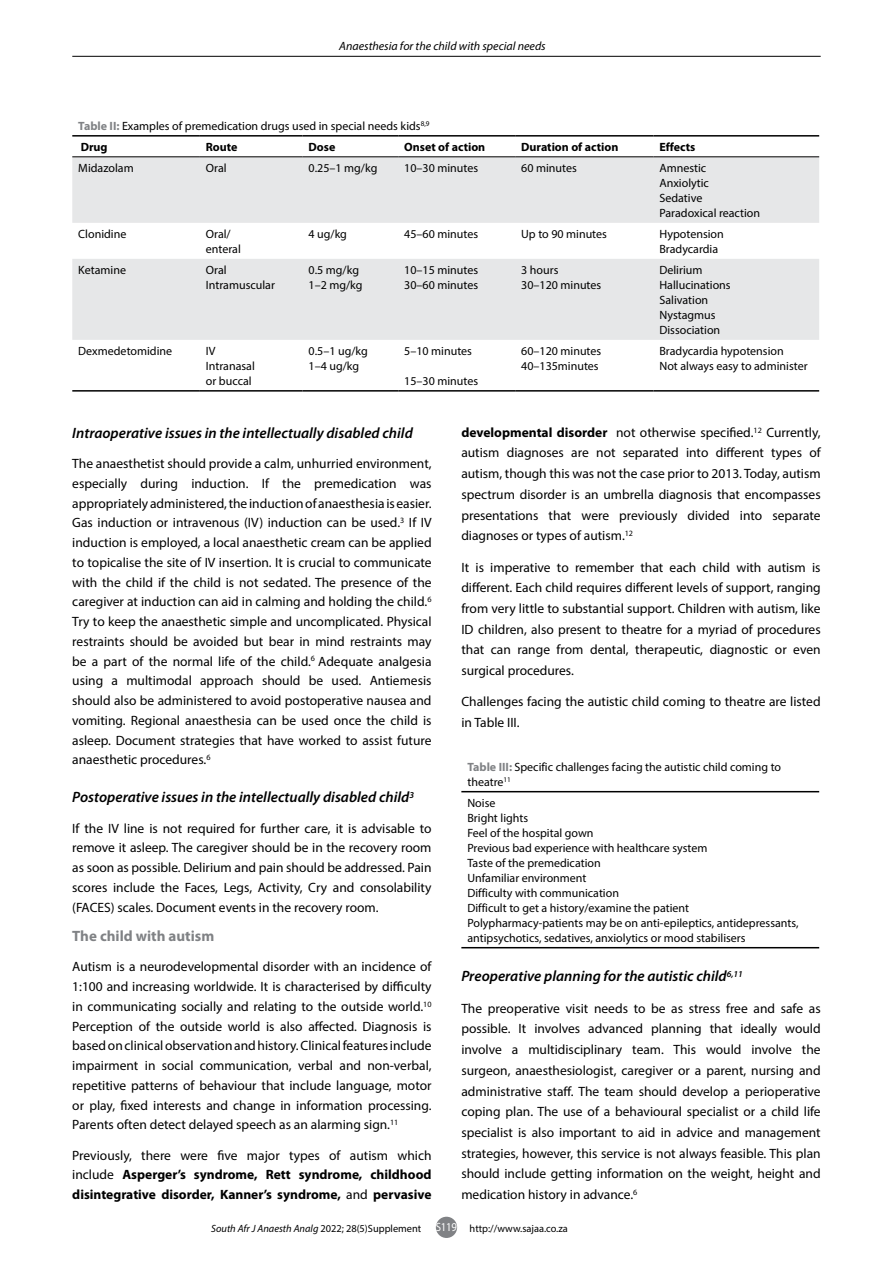
<style>
.page{position:relative;width:893px;height:1263px;background:#fff}
.page>*{position:absolute;margin:0;border:0;box-sizing:border-box;transform-origin:0 0}
.t1{font:italic 600 15px "Myriad Pro";color:#000}
.t2{font:700 15px "Myriad Pro";color:#808285}
.t3{font:13.5px/19.8px "Myriad Pro";color:#000;text-align:justify}
.t4{font:700 13.5px/19.8px "Myriad Pro";color:#000;text-align:justify}
.t5{font:12px/15px "Myriad Pro";color:#000}
.t6{font:700 12px "Myriad Pro";color:#000}
.t7{font:italic 12px "Myriad Pro";color:#000}
.t8{font:12px "Myriad Pro";color:#fff;scale:.9 1}
.t9{font:italic 10.5px "Myriad Pro";color:#000}
.t10{font:10.5px "Myriad Pro";color:#000}
.s1{font-weight:700;color:#808285}
.s2{font-weight:700}
.s3{font-weight:400}
.s4{font-style:normal}
</style>
<div class="page">
<div style="left:436px;top:1217px;width:21px;height:21px;background:#808285;border-radius:50%"></div>
<hr style="left:72px;top:56px;width:749px;height:1px;background:#000">
<hr style="left:461px;top:791px;width:358px;height:1px;background:#000">
<hr style="left:461px;top:947px;width:358px;height:1px;background:#000">
<svg style="left:72px;top:157px;width:747px;height:183px;fill:#e6e7e8"></svg>
<hr style="left:72px;top:135px;width:128px;height:2px;background:#000">
<hr style="left:200px;top:135px;width:103px;height:2px;background:#000">
<hr style="left:303px;top:135px;width:95px;height:2px;background:#000">
<hr style="left:398px;top:135px;width:117px;height:2px;background:#000">
<hr style="left:515px;top:135px;width:138px;height:2px;background:#000">
<hr style="left:653px;top:135px;width:166px;height:2px;background:#000">
<hr style="left:72px;top:390px;width:128px;height:2px;background:#000">
<hr style="left:200px;top:390px;width:103px;height:2px;background:#000">
<hr style="left:303px;top:390px;width:95px;height:2px;background:#000">
<hr style="left:398px;top:390px;width:117px;height:2px;background:#000">
<hr style="left:515px;top:390px;width:138px;height:2px;background:#000">
<hr style="left:653px;top:390px;width:166px;height:2px;background:#000">
<hr style="left:72px;top:156px;width:128px;height:1px;background:#000">
<hr style="left:200px;top:156px;width:103px;height:1px;background:#000">
<hr style="left:303px;top:156px;width:95px;height:1px;background:#000">
<hr style="left:398px;top:156px;width:117px;height:1px;background:#000">
<hr style="left:515px;top:156px;width:138px;height:1px;background:#000">
<hr style="left:653px;top:156px;width:166px;height:1px;background:#000">
<p class="t7" style="left:339px;top:38px;width:208px">Anaesthesia for the child with special needs</p>
<p class="t5" style="left:78px;top:115px;width:353px;line-height:21px"><span class="s1">Table II:</span> Examples of premedication drugs used in special needs kids<sup>8,9<br></sup><span class="s2">Drug</span></p>
<p class="t6" style="left:206px;top:139px;width:33px">Route</p>
<p class="t6" style="left:309px;top:139px;width:28px">Dose</p>
<p class="t6" style="left:404px;top:139px;width:83px">Onset of action</p>
<p class="t6" style="left:521px;top:139px;width:99px">Duration of action</p>
<p class="t6" style="left:659px;top:139px;width:37px">Effects</p>
<p class="t5" style="left:78px;top:160px;width:57px">Midazolam</p>
<p class="t5" style="left:206px;top:160px;width:22px">Oral</p>
<p class="t5" style="left:309px;top:160px;width:70px">0.25–1 mg/kg</p>
<p class="t5" style="left:404px;top:160px;width:75px">10–30 minutes</p>
<p class="t5" style="left:521px;top:160px;width:57px">60 minutes</p>
<p class="t5" style="left:659px;top:160px;width:102px">Amnestic<br>Anxiolytic<br>Sedative<br>Paradoxical reaction</p>
<p class="t5" style="left:78px;top:226px;width:50px">Clonidine</p>
<p class="t5" style="left:206px;top:226px;width:37px">Oral/ enteral</p>
<p class="t5" style="left:309px;top:226px;width:40px">4 ug/kg</p>
<p class="t5" style="left:404px;top:226px;width:75px">45–60 minutes</p>
<p class="t5" style="left:521px;top:226px;width:87px">Up to 90 minutes</p>
<p class="t5" style="left:659px;top:226px;width:66px">Hypotension<br>Bradycardia</p>
<p class="t5" style="left:78px;top:262px;width:49px">Ketamine</p>
<p class="t5" style="left:206px;top:262px;width:71px">Oral<br>Intramuscular</p>
<p class="t5" style="left:309px;top:262px;width:56px">0.5 mg/kg<br>1–2 mg/kg</p>
<p class="t5" style="left:404px;top:262px;width:75px">10–15 minutes<br>30–60 minutes</p>
<p class="t5" style="left:521px;top:262px;width:82px">3 hours<br>30–120 minutes</p>
<p class="t5" style="left:659px;top:262px;width:73px">Delirium<br>Hallucinations<br>Salivation<br>Nystagmus<br>Dissociation</p>
<p class="t5" style="left:78px;top:343px;width:95px">Dexmedetomidine</p>
<p class="t5" style="left:206px;top:343px;width:51px">IV<br>Intranasal or buccal</p>
<p class="t5" style="left:309px;top:343px;width:61px">0.5–1 ug/kg<br>1–4 ug/kg</p>
<p class="t5" style="left:404px;top:343px;width:69px">5–10 minutes</p>
<p class="t5" style="left:521px;top:343px;width:82px">60–120 minutes<br>40–135minutes</p>
<p class="t5" style="left:659px;top:343px;width:150px">Bradycardia hypotension<br>Not always easy to administer</p>
<p class="t5" style="left:404px;top:373px;width:75px">15–30 minutes</p>
<p class="t1" style="left:72px;top:423px;width:342px">Intraoperative issues in the intellectually disabled child</p>
<p class="t3" style="left:72px;top:453px;width:361px">The anaesthetist should provide a calm, unhurried environment, especially during induction. If the premedication was appropriately administered, the induction of anaesthesia is easier.<br>Gas induction or intravenous (IV) induction can be used.<sup>3</sup> If IV induction is employed, a local anaesthetic cream can be applied to topicalise the site of IV insertion. It is crucial to communicate with the child if the child is not sedated. The presence of the caregiver at induction can aid in calming and holding the child.<sup>6<br></sup>Try to keep the anaesthetic simple and uncomplicated. Physical restraints should be avoided but bear in mind restraints may be a part of the normal life of the child.<sup>6</sup> Adequate analgesia using a multimodal approach should be used. Antiemesis should also be administered to avoid postoperative nausea and vomiting. Regional anaesthesia can be used once the child is asleep. Document strategies that have worked to assist future anaesthetic procedures.<sup>6</sup></p>
<p class="t1" style="left:72px;top:788px;width:343px">Postoperative issues in the intellectually disabled child<sup>3</sup></p>
<p class="t3" style="left:72px;top:818px;width:361px">If the IV line is not required for further care, it is advisable to remove it asleep. The caregiver should be in the recovery room as soon as possible. Delirium and pain should be addressed. Pain scores include the Faces, Legs, Activity, Cry and consolability (FACES) scales. Document events in the recovery room.</p>
<p class="t2" style="left:72px;top:926px;width:144px">The child with autism</p>
<p class="t3" style="left:72px;top:957px;width:361px">Autism is a neurodevelopmental disorder with an incidence of 1:100 and increasing worldwide. It is characterised by difficulty in communicating socially and relating to the outside world.<sup>10<br></sup>Perception of the outside world is also affected. Diagnosis is based on clinical observation and history. Clinical features include impairment in social communication, verbal and non-verbal, repetitive patterns of behaviour that include language, motor or play, fixed interests and change in information processing.<br>Parents often detect delayed speech as an alarming sign.<sup>11</sup></p>
<p class="t4" style="left:72px;top:1145px;width:361px"><span class="s3">Previously, there were five major types of autism which include</span> Asperger’s syndrome, Rett syndrome, childhood disintegrative disorder, Kanner’s syndrome, <span class="s3">and</span> pervasive</p>
<p class="t3" style="left:461px;top:422px;width:361px;line-height:20.7px"><span class="s2">developmental disorder</span> not otherwise specified.<sup>12</sup> Currently, autism diagnoses are not separated into different types of autism, though this was not the case prior to 2013. Today, autism spectrum disorder is an umbrella diagnosis that encompasses presentations that were previously divided into separate diagnoses or types of autism.<sup>12</sup></p>
<p class="t3" style="left:461px;top:556px;width:361px;line-height:20.7px">It is imperative to remember that each child with autism is different. Each child requires different levels of support, ranging from very little to substantial support. Children with autism, like ID children, also present to theatre for a myriad of procedures that can range from dental, therapeutic, diagnostic or even surgical procedures.</p>
<p class="t3" style="left:461px;top:691px;width:361px;line-height:20.7px">Challenges facing the autistic child coming to theatre are listed in Table III.</p>
<p class="t5" style="left:467px;top:759px;width:315px"><span class="s1">Table III:</span> Specific challenges facing the autistic child coming to theatre<sup>11</sup></p>
<p class="t5" style="left:467px;top:795px;width:333px">Noise<br>Bright lights<br>Feel of the hospital gown<br>Previous bad experience with healthcare system<br>Taste of the premedication<br>Unfamiliar environment<br>Difficulty with communication<br>Difficult to get a history/examine the patient Polypharmacy-patients may be on anti-epileptics, antidepressants, antipsychotics, sedatives, anxiolytics or mood stabilisers</p>
<p class="t1" style="left:461px;top:967px;width:283px">Preoperative planning for the autistic child<sup>6,11</sup></p>
<p class="t3" style="left:461px;top:998px;width:361px;line-height:20.7px">The preoperative visit needs to be as stress free and safe as possible. It involves advanced planning that ideally would involve a multidisciplinary team. This would involve the surgeon, anaesthesiologist, caregiver or a parent, nursing and administrative staff. The team should develop a perioperative coping plan. The use of a behavioural specialist or a child life specialist is also important to aid in advice and management strategies, however, this service is not always feasible. This plan should include getting information on the weight, height and medication history in advance.<sup>6</sup></p>
<p class="t8" style="left:436px;top:1220px;width:25px">S119</p>
<p class="t9" style="left:211px;top:1221px;width:212px">South Afr J Anaesth Analg <span class="s4">2022; 28(5)Supplement</span></p>
<p class="t10" style="left:470px;top:1221px;width:100px">http://www.sajaa.co.za</p>
</div>
